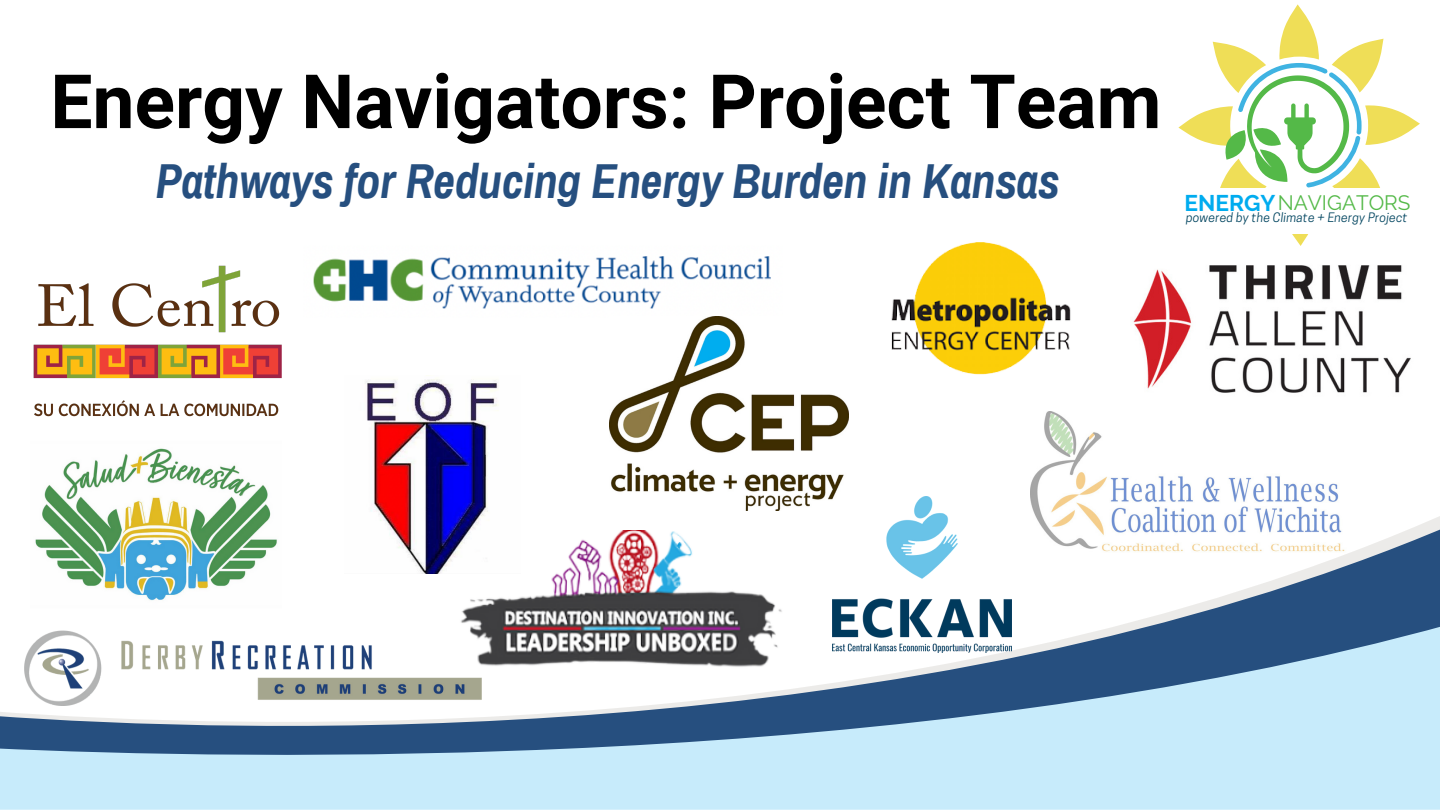
<style>
.page{position:relative;width:1440px;height:810px;background:#fff}
.page>*{position:absolute;margin:0;border:0;box-sizing:border-box;transform-origin:0 0}
.t1{font:700 75px "Roboto";color:#000}
.t2{font:italic 700 48px "Archivo Narrow";letter-spacing:-.01em;color:#264f7f}
.t3{font:20.8px "Raleway";color:#54b948}
.t4{font:italic 12.3px "Cooper Hewitt";letter-spacing:.015em;color:#00445f}
.s1{font-weight:700;font-size:22.7px;color:#00acef}
</style>
<div class="page">
<svg style="left:421px;top:524px;width:1019px;height:99px"></svg>
<svg style="left:0;top:623px;width:1440px;height:187px;background:#a4c4da"></svg>
<svg style="left:1178px;top:4px;width:242px;height:242px"></svg>
<div style="left:1184px;top:188px;width:230px;height:45px;background:#fff"></div>
<img style="left:33px;top:265px;width:249px;height:152px">
<img style="left:35px;top:448px;width:242px;height:153px">
<img style="left:891px;top:242px;width:180px;height:133px">
<img style="left:313px;top:256px;width:458px;height:61px">
<img style="left:365px;top:379px;width:155px;height:194px">
<img style="left:432px;top:530px;width:381px;height:157px">
<img style="left:833px;top:496px;width:178px;height:156px">
<img style="left:1133px;top:265px;width:278px;height:128px">
<img style="left:24px;top:630px;width:458px;height:75px">
<img style="left:610px;top:317px;width:239px;height:193px">
<img style="left:1031px;top:411px;width:318px;height:142px">
<p class="t1" style="left:50px;top:59px;width:1113px">Energy Navigators: Project Team</p>
<p class="t2" style="left:156px;top:156px;width:906px">Pathways for Reducing Energy Burden in Kansas</p>
<p class="t3" style="left:1185px;top:190px;width:227px"><span class="s1">ENERGY</span>NAVIGATORS</p>
<p class="t4" style="left:1186px;top:213px;width:223px">powered by the Climate + Energy Project</p>
</div>
